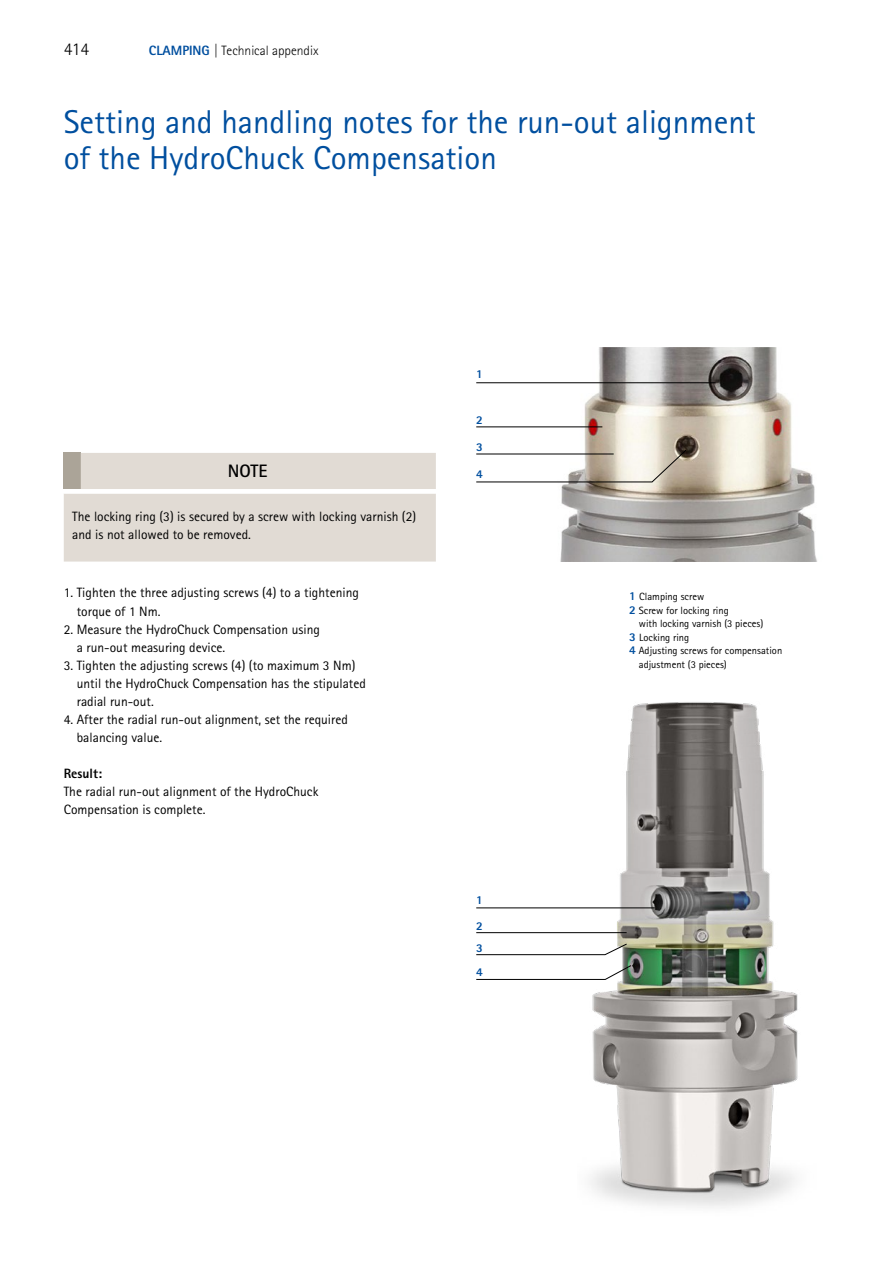
<style>
.page{position:relative;width:893px;height:1263px;background:#fff}
.page>*{position:absolute;margin:0;border:0;box-sizing:border-box;transform-origin:0 0}
.t1{font:33px/36px "Rotis Sans Serif W1 G";color:#004f9f}
.t2{font:700 18px "Rotis Sans Serif W1 G";color:#000}
.t3{font:300 18px "Rotis Sans Serif W1 G";color:#000}
.t4{font:13.5px/18.1px "Rotis Sans Serif W1 G";color:#000}
.t5{font:300 13.5px "Rotis Sans Serif W1 G";color:#000}
.t6{font:800 13.5px "Rotis Sans Serif W1 G";color:#000}
.t7{font:800 12px/26.1px "Rotis Sans Serif W1 G";color:#004f9f}
.t8{font:10.5px "Rotis Sans Serif W1 G";color:#000}
.s1{font-weight:800;color:#004f9f}
.s2{font-weight:800;font-size:12px;color:#004f9f}
</style>
<div class="page">
<img style="left:578px;top:702px;width:220px;height:506px">
<hr style="left:476px;top:907px;width:179px;height:1px;background:#000">
<hr style="left:476px;top:932px;width:151px;height:1px;background:#000">
<svg style="left:476px;top:964px;width:156px;height:16px"></svg>
<svg style="left:476px;top:943px;width:152px;height:12px"></svg>
<img style="left:546px;top:347px;width:271px;height:214px">
<hr style="left:476px;top:382px;width:240px;height:1px;background:#000">
<hr style="left:476px;top:426px;width:126px;height:1px;background:#000">
<svg style="left:476px;top:449px;width:211px;height:34px"></svg>
<hr style="left:476px;top:454px;width:138px;height:1px;background:#000">
<svg style="left:64px;top:453px;width:372px;height:109px;background:#e1dbd5"></svg>
<h2 class="t3" style="left:64px;top:39px;width:27px">414</h2>
<p class="t5" style="left:149px;top:43px;width:171px"><span class="s1">CLAMPING</span> | Technical appendix</p>
<h1 class="t1" style="left:64px;top:104px;width:694px">Setting and handling notes for the run-out alignment of the HydroChuck Compensation</h1>
<h2 class="t2" style="left:228px;top:460px;width:41px">NOTE</h2>
<p class="t4" style="left:72px;top:507px;width:345px">The locking ring (3) is secured by a screw with locking varnish (2) and is not allowed to be removed.</p>
<p class="t4" style="left:77px;top:584px;width:284px;text-indent:-13px">1. Tighten the three adjusting screws (4) to a tightening torque of 1 Nm.</p>
<p class="t4" style="left:77px;top:620px;width:245px;text-indent:-13px">2. Measure the HydroChuck Compensation using a run-out measuring device.</p>
<p class="t4" style="left:77px;top:656px;width:291px;text-indent:-13px">3. Tighten the adjusting screws (4) (to maximum 3 Nm) until the HydroChuck Compensation has the stipulated radial run-out.</p>
<p class="t4" style="left:77px;top:710px;width:273px;text-indent:-13px">4. After the radial run-out alignment, set the required balancing value.</p>
<p class="t6" style="left:64px;top:765px;width:40px">Result:</p>
<p class="t4" style="left:64px;top:783px;width:256px">The radial run-out alignment of the HydroChuck<br>Compensation is complete.</p>
<p class="t7" style="left:476px;top:361px;width:8px">1</p>
<p class="t7" style="left:476px;top:407px;width:8px">2</p>
<p class="t7" style="left:476px;top:434px;width:8px">3</p>
<p class="t7" style="left:476px;top:461px;width:8px">4</p>
<p class="t7" style="left:476px;top:886px;width:8px">1<br>2</p>
<p class="t7" style="left:476px;top:936px;width:8px;line-height:23.9px">3<br>4</p>
<p class="t8" style="left:629px;top:590px;width:77px"><span class="s2">1</span> Clamping screw</p>
<p class="t8" style="left:629px;top:604px;width:101px"><span class="s2">2</span> Screw for locking ring</p>
<p class="t8" style="left:639px;top:617px;width:126px">with locking varnish (3 pieces)</p>
<p class="t8" style="left:629px;top:631px;width:62px"><span class="s2">3</span> Locking ring</p>
<p class="t8" style="left:629px;top:644px;width:155px"><span class="s2">4</span> Adjusting screws for compensation</p>
<p class="t8" style="left:639px;top:658px;width:90px">adjustment (3 pieces)</p>
</div>
